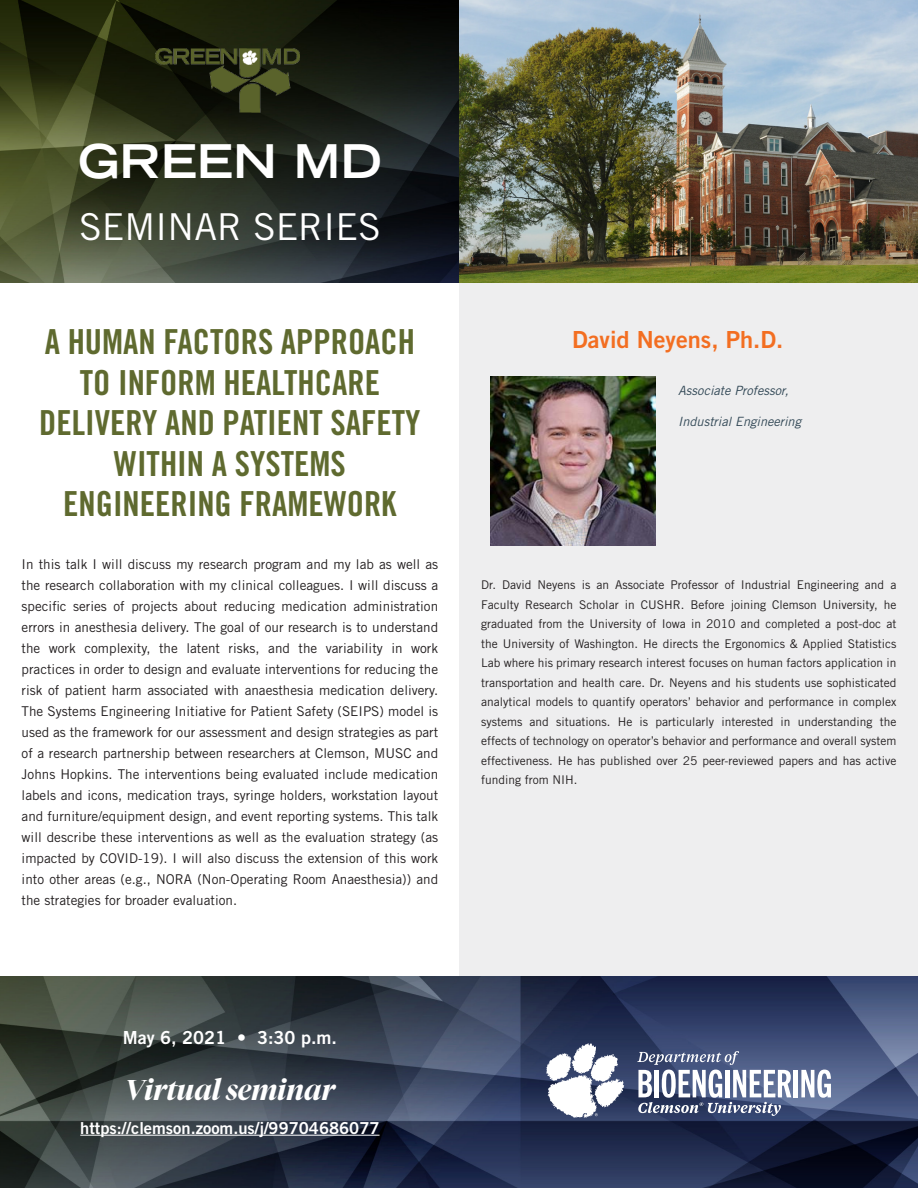
<style>
.page{position:relative;width:918px;height:1188px;background:#fff}
.page>*{position:absolute;margin:0;border:0;box-sizing:border-box;transform-origin:0 0}
.t1{font:700 expanded 46.5px "Trade Gothic LT Std";color:#fff}
.t2{font:37.05px "Trade Gothic LT Std";color:#fff}
.t3{font:34.5px/40.5px "Trade Gothic LT Std Bd Cn 20";color:#5f6a2f;text-align:center}
.t4{font:italic 600 28.5px "Tiempos Fine";color:#fff}
.t5{font:23.55px "Trade Gothic LT Std Bd 2";color:#f36e21}
.t6{font:18px "Trade Gothic LT Std Bd 2";color:#fff}
.t7{font:16.5px "Trade Gothic LT Std Bd 2";color:#fff}
.t8{font:13.5px/21px "Trade Gothic LT Std";color:#231f20;text-align:justify}
.t9{font:italic 12.75px "Trade Gothic LT Std";color:#324856}
.t10{font:12px/19.5px "Trade Gothic LT Std";color:#231f20;text-align:justify}
.s1{font-family:"Trade Gothic LT Std"}
</style>
<div class="page">
<div style="left:459px;top:282px;width:459px;height:695px;background:#eeeeef"></div>
<img style="left:0;top:977px;width:918px;height:211px">
<img style="left:0;top:0;width:918px;height:282px">
<img style="left:490px;top:376px;width:165px;height:170px">
<hr style="left:80px;top:1135px;width:300px;height:1px;background:#fff">
<hr style="left:794px;top:1070px;width:4px;height:27px;background:#fff">
<svg style="left:801px;top:1070px;width:30px;height:28px"></svg>
<svg style="left:637px;top:1051px;width:154px;height:65px"></svg>
<svg style="left:546px;top:1043px;width:78px;height:75px"></svg>
<img style="left:156px;top:48px;width:144px;height:64px">
<p class="t1" style="left:78px;top:131px;width:305px">GREEN MD</p>
<p class="t2" style="left:79px;top:204px;width:303px">SEMINAR SERIES</p>
<p class="t3" style="left:45px;top:321px;width:372px">A HUMAN FACTORS APPROACH</p>
<p class="t3" style="left:39px;top:362px;width:383px">TO INFORM HEALTHCARE<br>DELIVERY AND PATIENT SAFETY<br>WITHIN A SYSTEMS</p>
<p class="t3" style="left:63px;top:483px;width:335px">ENGINEERING FRAMEWORK</p>
<p class="t8" style="left:22px;top:554px;width:418px">In this talk I will discuss my research program and my lab as well as the research collaboration with my clinical colleagues. I will discuss a specific series of projects about reducing medication administration errors in anesthesia delivery. The goal of our research is to understand the work complexity, the latent risks, and the variability in work practices in order to design and evaluate interventions for reducing the risk of patient harm associated with anaesthesia medication delivery.<br>The Systems Engineering Initiative for Patient Safety (SEIPS) model is used as the framework for our assessment and design strategies as part of a research partnership between researchers at Clemson, MUSC and Johns Hopkins. The interventions being evaluated include medication labels and icons, medication trays, syringe holders, workstation layout and furniture/equipment design, and event reporting systems. This talk will describe these interventions as well as the evaluation strategy (as impacted by COVID-19). I will also discuss the extension of this work into other areas (e.g., NORA (Non-Operating Room Anaesthesia)) and the strategies for broader evaluation.</p>
<p class="t5" style="left:572px;top:325px;width:213px">David Neyens, Ph.D.</p>
<p class="t9" style="left:678px;top:383px;width:112px">Associate Professor,</p>
<p class="t9" style="left:678px;top:413px;width:124px">Industrial Engineering</p>
<p class="t10" style="left:481px;top:575px;width:417px">Dr. David Neyens is an Associate Professor of Industrial Engineering and a Faculty Research Scholar in CUSHR. Before joining Clemson University, he graduated from the University of Iowa in 2010 and completed a post-doc at the University of Washington. He directs the Ergonomics &amp; Applied Statistics Lab where his primary research interest focuses on human factors application in transportation and health care. Dr. Neyens and his students use sophisticated analytical models to quantify operators’ behavior and performance in complex systems and situations. He is particularly interested in understanding the effects of technology on operator’s behavior and performance and overall system effectiveness. He has published over 25 peer-reviewed papers and has active funding from NIH.</p>
<p class="t6" style="left:123px;top:1027px;width:216px">May 6, 2021 <span class="s1">•</span> 3:30 p.m.</p>
<p class="t4" style="left:125px;top:1073px;width:212px">Virtual seminar</p>
<p class="t7" style="left:80px;top:1117px;width:301px">https://clemson.zoom.us/j/99704686077</p>
</div>
